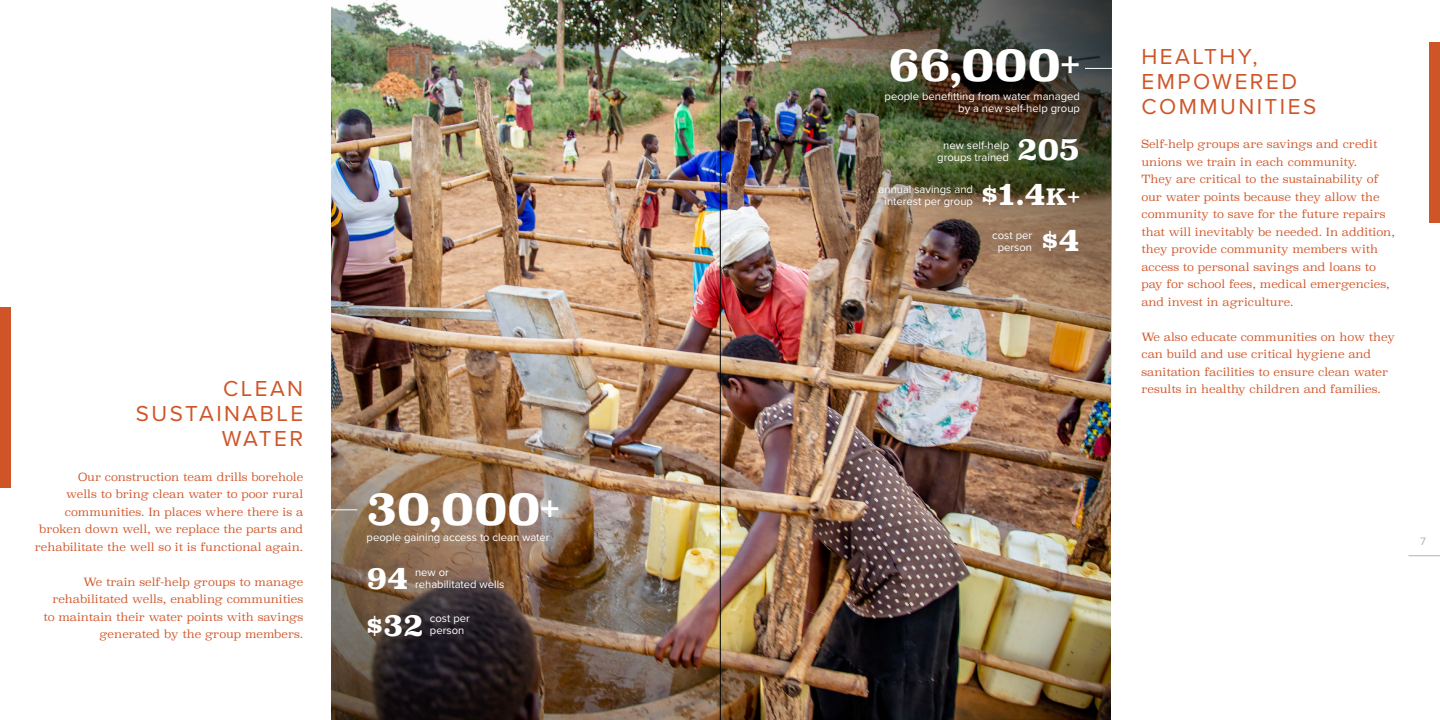
<style>
.page{position:relative;width:1440px;height:720px;background:#fff}
.page>*{position:absolute;margin:0;border:0;box-sizing:border-box;transform-origin:0 0}
.t1{font:700 47.5px "Superclarendon Rg";letter-spacing:-.025em;color:#fff}
.t2{font:700 31.25px "Superclarendon Rg";letter-spacing:-.025em;color:#fff}
.t3{font:700 27.5px "Superclarendon Rg";color:#fff}
.t4{font:22.5px/25px "Proxima Nova";letter-spacing:.11em;color:#cf5529;text-align:right}
.t5{font:11.25px/17.5px "Superclarendon Lt";color:#cf5529;text-align:right}
.t6{font:11.25px/12.5px "Proxima Nova";color:#fff;text-align:center}
.t7{font:11.25px "Proxima Nova";color:#b4b1b1}
.s1{font-size:35px}
.s2{font-size:27.5px}
.s3{font-size:22.5px}
.s4{font-size:31.25px}
</style>
<div class="page">
<hr style="left:1409px;top:555px;width:31px;height:1px;background:#b4b1b1">
<img style="left:331px;top:0;width:780px;height:720px">
<img style="left:331px;top:291px;width:590px;height:429px">
<div style="left:0;top:307px;width:11px;height:181px;background:#cf5529"></div>
<div style="left:1429px;top:42px;width:11px;height:180px;background:#cf5529"></div>
<img style="left:522px;top:0;width:589px;height:429px">
<hr style="left:1085px;top:68px;width:36px;height:1px;background:#fff">
<hr style="left:305px;top:510px;width:52px;height:1px;background:#fff">
<hr style="left:720px;top:0;width:1px;height:720px;background:#000">
<h3 class="t4" style="left:136px;top:375px;width:169px">CLEAN<br>SUSTAINABLE<br>WATER</h3>
<p class="t5" style="left:35px;top:468px;width:270px">Our construction team drills borehole<br>wells to bring clean water to poor rural communities. In places where there is a broken down well, we replace the parts and rehabilitate the well so it is functional again.</p>
<p class="t5" style="left:43px;top:573px;width:261px">We train self-help groups to manage rehabilitated wells, enabling communities to maintain their water points with savings generated by the group members.</p>
<h1 class="t1" style="left:367px;top:480px;width:195px">30,000<span class="s1">+</span></h1>
<p class="t6" style="left:367px;top:531px;width:185px">people gaining access to clean water</p>
<h2 class="t2" style="left:367px;top:560px;width:43px">94</h2>
<p class="t6" style="left:415px;top:565px;width:91px;text-align:left">new or rehabilitated wells</p>
<h2 class="t2" style="left:367px;top:606px;width:59px"><span class="s2">$</span>32</h2>
<p class="t6" style="left:430px;top:611px;width:41px;text-align:left">cost per person</p>
<h1 class="t1" style="left:888px;top:36px;width:193px">66,000<span class="s1">+</span></h1>
<p class="t6" style="left:885px;top:89px;width:197px;text-align:right">people benefitting from water managed by a new self-help group</p>
<p class="t6" style="left:937px;top:138px;width:73px">new self-help groups trained</p>
<h2 class="t2" style="left:1017px;top:130px;width:65px">205</h2>
<p class="t6" style="left:879px;top:182px;width:96px">annual savings and interest per group</p>
<h2 class="t2" style="left:982px;top:175px;width:100px"><span class="s2">$</span>1.4<span class="s3">K+</span></h2>
<h3 class="t3" style="left:1042px;top:225px;width:40px">$<span class="s4">4</span></h3>
<p class="t6" style="left:992px;top:228px;width:41px">cost per person</p>
<h3 class="t4" style="left:1141px;top:43px;width:176px;text-align:left">HEALTHY,<br>EMPOWERED<br>COMMUNITIES</h3>
<p class="t5" style="left:1141px;top:135px;width:255px;text-align:left">Self-help groups are savings and credit unions we train in each community.<br>They are critical to the sustainability of our water points because they allow the community to save for the future repairs that will inevitably be needed. In addition, they provide community members with access to personal savings and loans to pay for school fees, medical emergencies, and invest in agriculture.</p>
<p class="t5" style="left:1141px;top:328px;width:255px;text-align:left">We also educate communities on how they can build and use critical hygiene and sanitation facilities to ensure clean water results in healthy children and families.</p>
<p class="t7" style="left:1420px;top:532px;width:7px">7</p>
</div>
